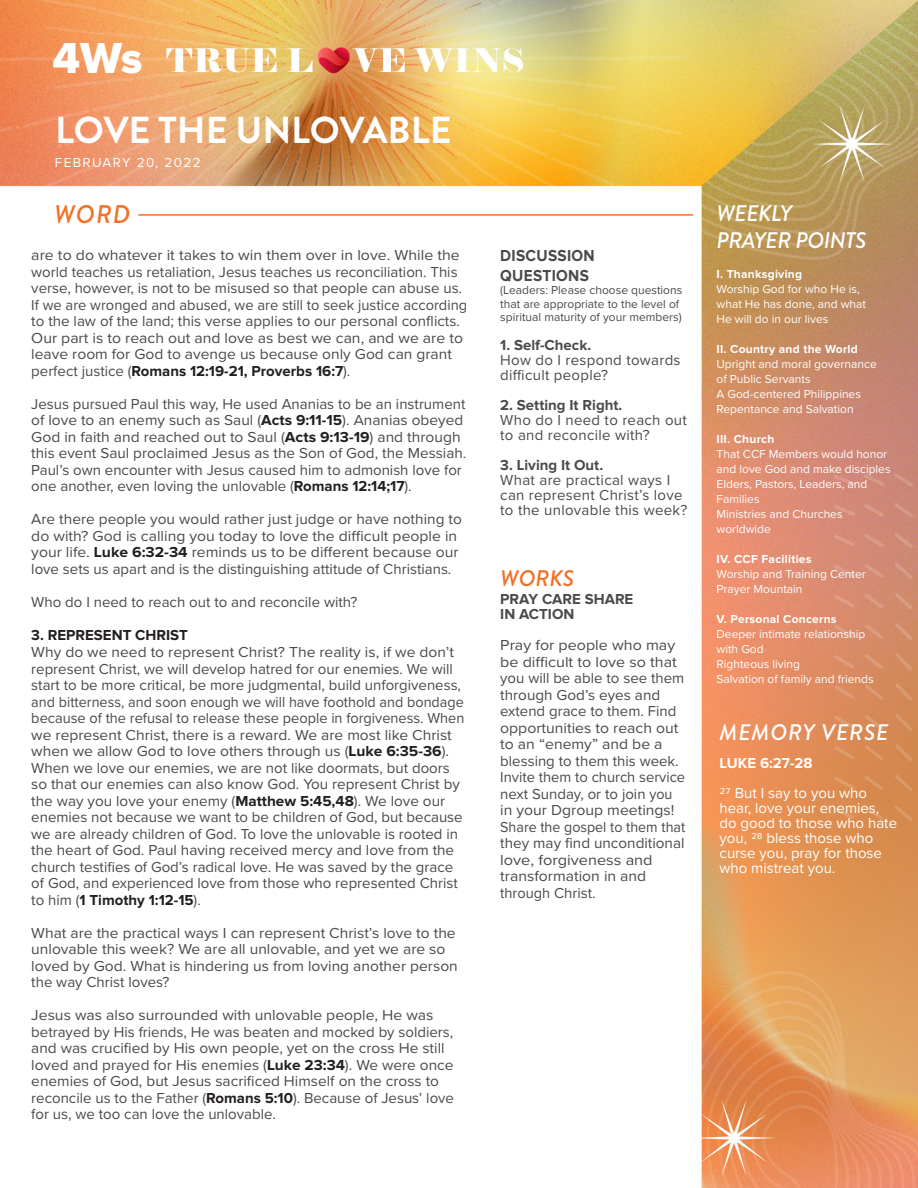
<style>
.page{position:relative;width:918px;height:1188px;background:#fff}
.page>*{position:absolute;margin:0;border:0;box-sizing:border-box;transform-origin:0 0}
.t1{font:45px "Proxima Nova Extrabld";color:#fff}
.t2{font:700 37.5px "Brandon Grotesque";color:#fff}
.t3{font:italic 500 25.5px "Brandon Grotesque";color:#f17126}
.t4{font:italic 500 22.5px/27px "Brandon Grotesque";letter-spacing:-.02em;color:#fff}
.t5{font:italic 500 22.5px "Brandon Grotesque";letter-spacing:.04em;color:#fff}
.t6{font:italic 500 22.5px "Brandon Grotesque";color:#f17126}
.t7{font:700 16.5px "Proxima Nova";letter-spacing:.02em;color:#4a4a4a;scale:.93 1}
.t8{font:15px/16.5px "Proxima Nova";color:#4a4a4a}
.t9{font:15px/16.5px "Proxima Nova";color:#4a4a4a;scale:1.04 1}
.t10{font:15px/16.5px "Proxima Nova";color:#4a4a4a;scale:1.06 1}
.t11{font:15px/16.5px "Proxima Nova";color:#4a4a4a;scale:1.05 1}
.t12{font:15px/15px "Proxima Nova";letter-spacing:.02em;color:#4a4a4a}
.t13{font:15px/16.5px "Proxima Nova";color:#4a4a4a;scale:1.07 1}
.t14{font:15px/15px "Proxima Nova";color:#fff}
.t15{font:700 15px "Proxima Nova";color:#4a4a4a}
.t16{font:700 15px "Proxima Nova";color:#231f20}
.t17{font:15px "Proxima Nova";color:#4a4a4a;scale:.95 1}
.t18{font:15px "Proxima Nova";color:#4a4a4a;scale:1.09 1}
.t19{font:700 15px "Proxima Nova";color:#fff}
.t20{font:13.5px "Proxima Nova";letter-spacing:.1em;color:#fff}
.t21{font:12px/15px "Proxima Nova";color:#fff}
.t22{font:12px/13.5px "Proxima Nova";color:#4a4a4a}
.t23{font:700 12px "Proxima Nova";letter-spacing:.02em;color:#fff}
.s1{font-weight:400;color:#4a4a4a}
.s2{font-weight:700;color:#231f20}
</style>
<div class="page">
<img style="left:0;top:0;width:918px;height:1188px">
<hr style="left:139px;top:214px;width:554px;height:2px;background:#f17126">
<h1 class="t1" style="left:52px;top:32px;width:92px">4Ws</h1>
<p class="t2" style="left:55px;top:104px;width:398px">LOVE THE UNLOVABLE</p>
<p class="t20" style="left:55px;top:152px;width:147px">FEBRUARY 20, 2022</p>
<h3 class="t3" style="left:54px;top:196px;width:78px">WORD</h3>
<h3 class="t4" style="left:717px;top:200px;width:152px">WEEKLY<br>PRAYER POINTS</h3>
<p class="t23" style="left:717px;top:268px;width:87px">I. Thanksgiving</p>
<p class="t21" style="left:717px;top:281px;width:151px">Worship God for who He is, what He has done, and what<br>He will do in our lives</p>
<p class="t23" style="left:717px;top:343px;width:143px">II. Country and the World</p>
<p class="t21" style="left:717px;top:356px;width:162px">Upright and moral governance of Public Servants<br>A God-centered Philippines<br>Repentance and Salvation</p>
<p class="t23" style="left:717px;top:433px;width:59px">III. Church</p>
<p class="t21" style="left:717px;top:446px;width:176px">That CCF Members would honor and love God and make disciples<br>Elders, Pastors, Leaders, and<br>Families<br>Ministries and Churches worldwide</p>
<p class="t23" style="left:717px;top:553px;width:97px">IV. CCF Facilities</p>
<p class="t21" style="left:717px;top:566px;width:151px">Worship and Training Center<br>Prayer Mountain</p>
<p class="t23" style="left:717px;top:613px;width:122px">V. Personal Concerns</p>
<p class="t21" style="left:717px;top:626px;width:159px">Deeper intimate relationship with God<br>Righteous living<br>Salvation of family and friends</p>
<p class="t7" style="left:500px;top:248px;width:103px">DISCUSSION</p>
<p class="t7" style="left:500px;top:268px;width:97px">QUESTIONS</p>
<p class="t22" style="left:500px;top:283px;width:184px">(Leaders: Please choose questions that are appropriate to the level of spiritual maturity of your members)</p>
<p class="t15" style="left:500px;top:338px;width:93px">1. Self-Check.</p>
<p class="t12" style="left:500px;top:351px;width:182px">How do I respond towards difficult people?</p>
<p class="t15" style="left:500px;top:398px;width:124px">2. Setting It Right.</p>
<p class="t12" style="left:500px;top:411px;width:188px">Who do I need to reach out to and reconcile with?</p>
<p class="t15" style="left:500px;top:458px;width:104px">3. Living It Out.</p>
<p class="t12" style="left:500px;top:471px;width:189px">What are practical ways I can represent Christ’s love to the unlovable this week?</p>
<p class="t10" style="left:31px;top:246px;width:413px">are to do whatever it takes to win them over in love. While the world teaches us retaliation, Jesus teaches us reconciliation. This verse, however, is not to be misused so that people can abuse us.<br>If we are wronged and abused, we are still to seek justice according</p>
<p class="t8" style="left:31px;top:312px;width:433px">to the law of the land; this verse applies to our personal conflicts.<br>Our part is to reach out and love as best we can, and we are to</p>
<p class="t9" style="left:31px;top:345px;width:406px">leave room for God to avenge us because only God can grant</p>
<p class="t16" style="left:31px;top:364px;width:321px"><span class="s1">perfect justice (</span>Romans 12:19-21, Proverbs 16:7<span class="s1">).</span></p>
<p class="t8" style="left:31px;top:395px;width:436px">Jesus pursued Paul this way, He used Ananias to be an instrument</p>
<p class="t8" style="left:31px;top:411px;width:434px">of love to an enemy such as Saul (<span class="s2">Acts 9:11-15</span>). Ananias obeyed</p>
<p class="t9" style="left:31px;top:428px;width:414px">God in faith and reached out to Saul (<span class="s2">Acts 9:13-19</span>) and through</p>
<p class="t8" style="left:31px;top:444px;width:437px">this event Saul proclaimed Jesus as the Son of God, the Messiah.</p>
<p class="t8" style="left:31px;top:461px;width:432px">Paul’s own encounter with Jesus caused him to admonish love for</p>
<p class="t8" style="left:31px;top:477px;width:382px">one another, even loving the unlovable (<span class="s2">Romans 12:14;17</span>).</p>
<p class="t8" style="left:31px;top:510px;width:432px">Are there people you would rather just judge or have nothing to do with? God is calling you today to love the difficult people in your life. <span class="s2">Luke 6:32-34</span> reminds us to be different because our love sets us apart and is the distinguishing attitude of Christians.</p>
<p class="t8" style="left:31px;top:593px;width:328px">Who do I need to reach out to and reconcile with?</p>
<p class="t16" style="left:31px;top:628px;width:158px">3. REPRESENT CHRIST</p>
<p class="t9" style="left:31px;top:644px;width:408px">Why do we need to represent Christ? The reality is, if we don’t</p>
<p class="t8" style="left:31px;top:660px;width:434px">represent Christ, we will develop hatred for our enemies. We will start to be more critical, be more judgmental, build unforgiveness, and bitterness, and soon enough we will have foothold and bondage</p>
<p class="t8" style="left:31px;top:710px;width:435px">because of the refusal to release these people in forgiveness. When</p>
<p class="t9" style="left:31px;top:726px;width:416px">we represent Christ, there is a reward. We are most like Christ when we allow God to love others through us (<span class="s2">Luke 6:35-36</span>).<br>When we love our enemies, we are not like doormats, but doors so that our enemies can also know God. You represent Christ by the way you love your enemy (<span class="s2">Matthew 5:45,48</span>). We love our enemies not because we want to be children of God, but because we are already children of God. To love the unlovable is rooted in the heart of God. Paul having received mercy and love from the church testifies of God’s radical love. He was saved by the grace of God, and experienced love from those who represented Christ to him (<span class="s2">1 Timothy 1:12-15</span>).</p>
<p class="t9" style="left:31px;top:924px;width:410px">What are the practical ways I can represent Christ’s love to the</p>
<p class="t9" style="left:31px;top:941px;width:412px">unlovable this week? We are all unlovable, and yet we are so loved by God. What is hindering us from loving another person</p>
<p class="t8" style="left:31px;top:974px;width:140px">the way Christ loves?</p>
<p class="t11" style="left:31px;top:1007px;width:385px">Jesus was also surrounded with unlovable people, He was</p>
<p class="t8" style="left:31px;top:1023px;width:424px">betrayed by His friends, He was beaten and mocked by soldiers, and was crucified by His own people, yet on the cross He still loved and prayed for His enemies (<span class="s2">Luke 23:34</span>). We were once</p>
<p class="t8" style="left:31px;top:1073px;width:409px">enemies of God, but Jesus sacrificed Himself on the cross to</p>
<p class="t8" style="left:31px;top:1089px;width:424px">reconcile us to the Father (<span class="s2">Romans 5:10</span>). Because of Jesus’ love for us, we too can love the unlovable.</p>
<p class="t6" style="left:500px;top:562px;width:75px">WORKS</p>
<p class="t15" style="left:500px;top:592px;width:135px">PRAY CARE SHARE</p>
<p class="t15" style="left:500px;top:607px;width:76px">IN ACTION</p>
<p class="t13" style="left:500px;top:636px;width:174px">Pray for people who may be difficult to love so that you will be able to see them through God’s eyes and extend grace to them. Find opportunities to reach out</p>
<p class="t11" style="left:500px;top:735px;width:178px">to an “enemy” and be a blessing to them this week.<br>Invite them to church service</p>
<p class="t8" style="left:500px;top:785px;width:176px">next Sunday, or to join you in your Dgroup meetings!</p>
<p class="t17" style="left:500px;top:816px;width:196px">Share the gospel to them that</p>
<p class="t8" style="left:500px;top:834px;width:186px">they may find unconditional</p>
<p class="t18" style="left:500px;top:849px;width:141px">love, forgiveness and</p>
<p class="t11" style="left:500px;top:867px;width:141px">transformation in and through Christ.</p>
<p class="t5" style="left:720px;top:717px;width:171px">MEMORY VERSE</p>
<p class="t19" style="left:720px;top:757px;width:95px">LUKE 6:27-28</p>
<p class="t14" style="left:720px;top:785px;width:179px">27 But I say to you who hear, love your enemies, do good to those who hate you, 28 bless those who curse you, pray for those who mistreat you.</p>
</div>
